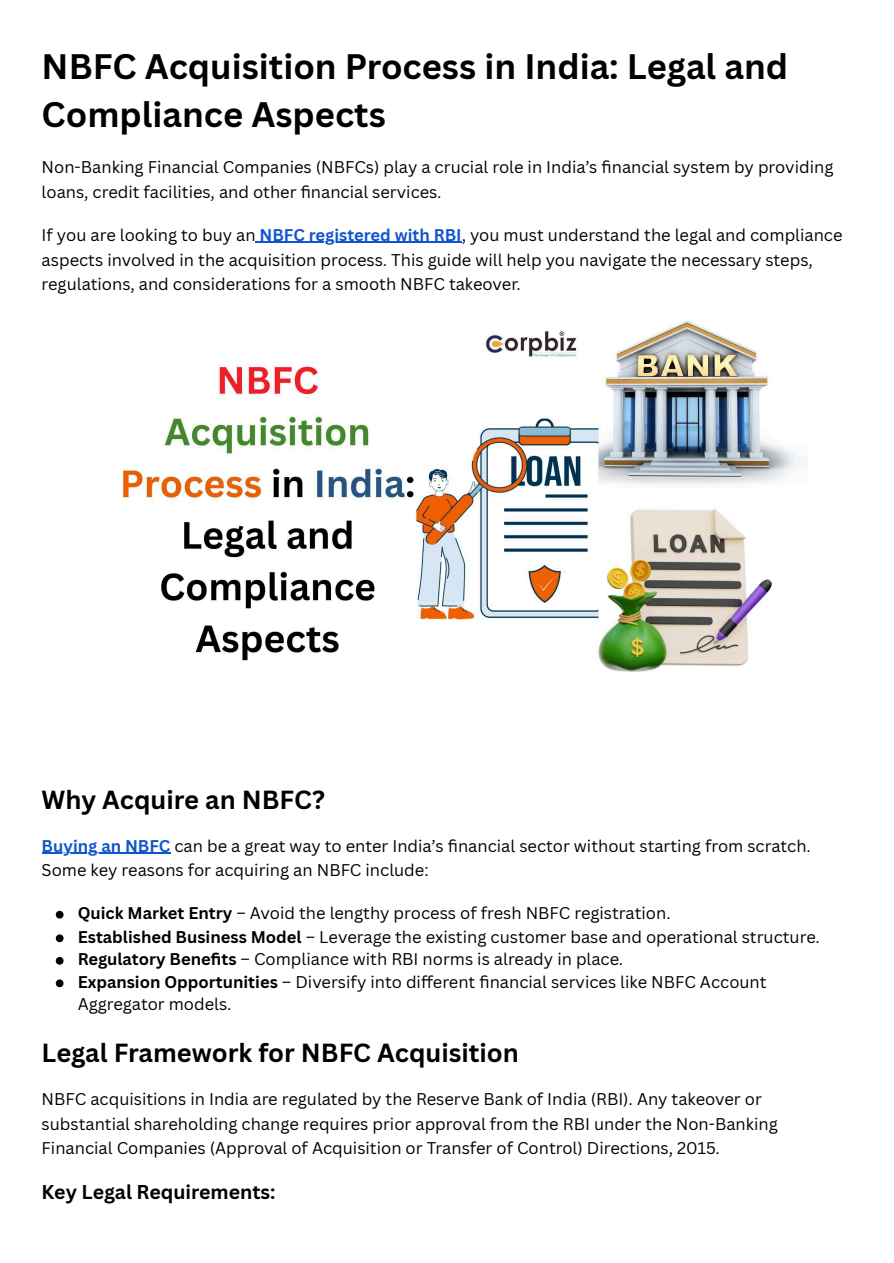
<style>
.page{position:relative;width:894px;height:1263px;background:#fff}
.page>*{position:absolute;margin:0;border:0;box-sizing:border-box;transform-origin:0 0}
.t1{font:700 34.5px/48.3px "Canva Sans";color:#000}
.t2{font:700 25.5px "Canva Sans";color:#000}
.t3{font:700 19.5px "Canva Sans";color:#000}
.t4{font:16.5px/24.8px "Canva Sans";color:#000}
.s1{font-weight:700;color:#15c}
.s2{font-weight:700}
</style>
<div class="page">
<svg style="left:56px;top:911px;width:7px;height:7px"></svg>
<svg style="left:56px;top:934px;width:7px;height:8px"></svg>
<svg style="left:56px;top:957px;width:7px;height:8px"></svg>
<svg style="left:56px;top:979px;width:7px;height:8px"></svg>
<hr style="left:255px;top:242px;width:206px;height:1px;background:#15c">
<img style="left:122px;top:321px;width:681px;height:351px">
<hr style="left:42px;top:853px;width:128px;height:1px;background:#15c">
<h1 class="t1" style="left:42px;top:41px;width:747px">NBFC Acquisition Process in India: Legal and<br>Compliance Aspects</h1>
<p class="t4" style="left:42px;top:154px;width:793px">Non-Banking Financial Companies (NBFCs) play a crucial role in India’s fi nancial system by providing loans, credit facilities, and other fi nancial services.</p>
<p class="t4" style="left:42px;top:222px;width:802px">If you are looking to buy an <span class="s1">NBFC registered with RBI</span>, you must understand the legal and compliance aspects involved in the acquisition process. This guide will help you navigate the necessary steps, regulations, and considerations for a smooth NBFC takeover.</p>
<h2 class="t2" style="left:42px;top:782px;width:285px">Why Acquire an NBFC?</h2>
<p class="t4" style="left:42px;top:833px;width:770px"><span class="s1">Buying an NBFC</span> can be a great way to enter India’s fi nancial sector without starting from scratch.<br>Some key reasons for acquiring an NBFC include:</p>
<p class="t4" style="left:78px;top:900px;width:594px"><span class="s2">Quick Market Entry</span> – Avoid the lengthy process of fresh NBFC registration.</p>
<p class="t4" style="left:78px;top:924px;width:743px"><span class="s2">Established Business Model</span> – Leverage the existing customer base and operational structure.</p>
<p class="t4" style="left:78px;top:946px;width:547px"><span class="s2">Regulatory Benefits</span> – Compliance with RBI norms is already in place.</p>
<p class="t4" style="left:78px;top:970px;width:690px;line-height:22.5px"><span class="s2">Expansion Opportunities</span> – Diversify into different fi nancial services like NBFC Account<br>Aggregator models.</p>
<h2 class="t2" style="left:42px;top:1035px;width:478px">Legal Framework for NBFC Acquisition</h2>
<p class="t4" style="left:42px;top:1086px;width:737px">NBFC acquisitions in India are regulated by the Reserve Bank of India (RBI). Any takeover or substantial shareholding change requires prior approval from the RBI under the Non-Banking<br>Financial Companies (Approval of Acquisition or Transfer of Control) Directions, 2015.</p>
<h3 class="t3" style="left:42px;top:1178px;width:235px">Key Legal Requirements:</h3>
</div>
